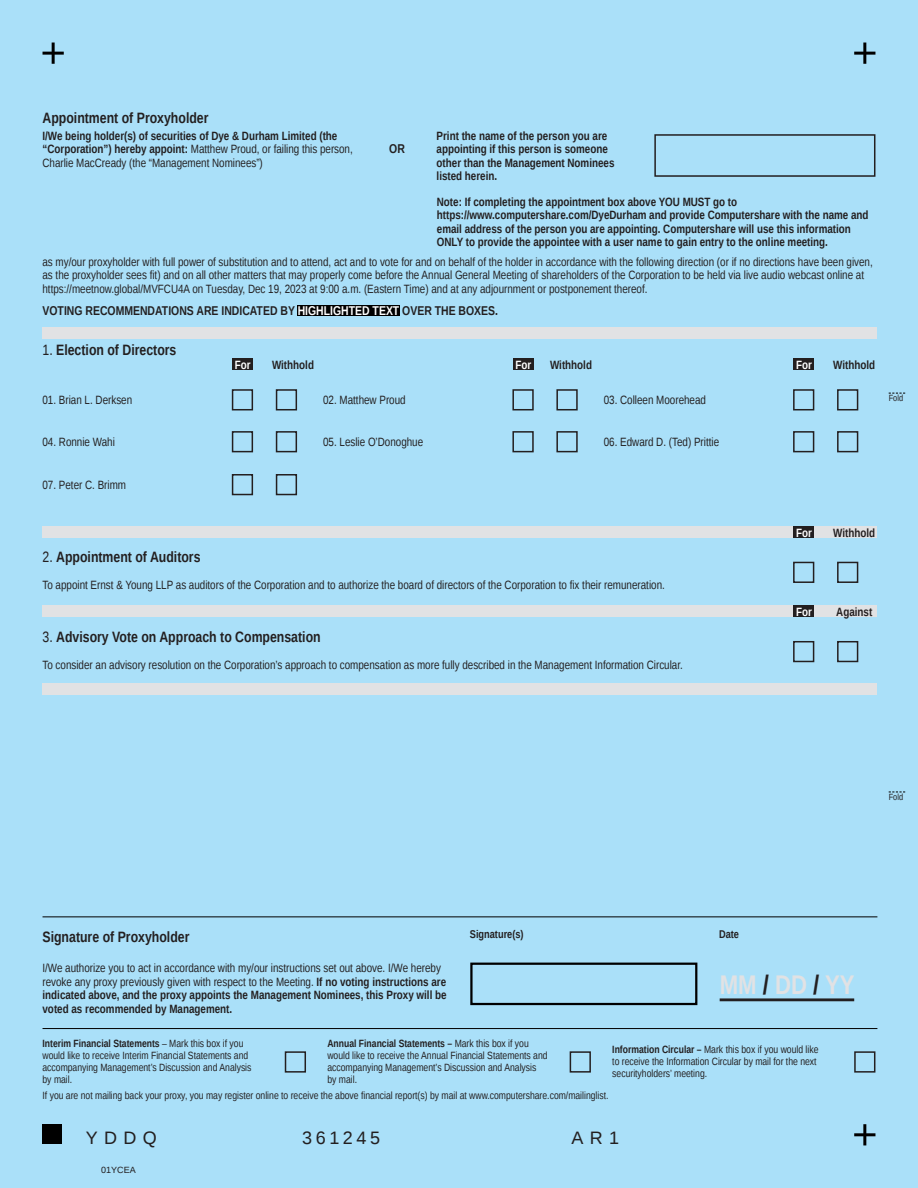
<style>
.page{position:relative;width:918px;height:1188px;background:#aae0f9}
.page>*{position:absolute;margin:0;border:0;box-sizing:border-box;transform-origin:0 0}
.t1{font:700 27px "Liberation Sans Narrow";color:#e1e2e4}
.t2{font:18px "Liberation Sans";letter-spacing:.275em;color:#231f20}
.t3{font:700 15px "Liberation Sans Narrow";color:#231f20}
.t4{font:700 12.75px "Liberation Sans Narrow";color:#231f20}
.t5{font:12px/13.5px "Liberation Sans Narrow";color:#231f20}
.t6{font:700 12px/13.5px "Liberation Sans Narrow";color:#231f20}
.t7{font:700 12px "Liberation Sans Narrow";color:#fff}
.t8{font:700 11.25px "Liberation Sans Narrow";color:#231f20}
.t9{font:10.5px/12px "Liberation Sans Narrow";color:#231f20}
.t10{font:9px "Liberation Sans Narrow";color:#231f20}
.t11{font:9px "Liberation Sans";color:#231f20}
.s1{font-weight:400}
.s2{color:#fff}
.s3{font-weight:700}
.s4{color:#231f20}
</style>
<div class="page">
<hr style="left:854px;top:52px;width:21px;height:3px;background:#000">
<hr style="left:863px;top:43px;width:3px;height:21px;background:#000">
<hr style="left:43px;top:52px;width:21px;height:3px;background:#000">
<hr style="left:52px;top:43px;width:3px;height:21px;background:#000">
<svg style="left:889px;top:393px;width:16px;height:1px"></svg>
<svg style="left:889px;top:792px;width:16px;height:1px"></svg>
<div style="left:43px;top:1124px;width:19px;height:20px;background:#000"></div>
<hr style="left:854px;top:1133px;width:21px;height:3px;background:#000">
<hr style="left:863px;top:1124px;width:3px;height:21px;background:#000">
<div style="left:285px;top:1051px;width:21px;height:22px;border:2px solid #231f20"></div>
<div style="left:570px;top:1051px;width:21px;height:22px;border:2px solid #231f20"></div>
<div style="left:470px;top:963px;width:227px;height:42px;border:2px solid #000"></div>
<hr style="left:720px;top:998px;width:134px;height:3px;background:#231f20">
<hr style="left:43px;top:917px;width:834px;height:1px;background:#000">
<hr style="left:43px;top:1028px;width:834px;height:1px;background:#000">
<div style="left:654px;top:134px;width:221px;height:43px;border:2px solid #231f20"></div>
<div style="left:854px;top:1051px;width:21px;height:22px;border:2px solid #231f20"></div>
<div style="left:298px;top:305px;width:102px;height:11px;background:#000"></div>
<div style="left:43px;top:327px;width:834px;height:12px;background:#e1e2e4"></div>
<div style="left:232px;top:389px;width:21px;height:21px;border:2px solid #231f20"></div>
<div style="left:232px;top:358px;width:21px;height:12px;background:#231f20"></div>
<div style="left:276px;top:389px;width:21px;height:21px;border:2px solid #231f20"></div>
<div style="left:232px;top:431px;width:21px;height:21px;border:2px solid #231f20"></div>
<div style="left:276px;top:431px;width:21px;height:21px;border:2px solid #231f20"></div>
<div style="left:512px;top:389px;width:22px;height:21px;border:2px solid #231f20"></div>
<div style="left:513px;top:358px;width:21px;height:12px;background:#231f20"></div>
<div style="left:556px;top:389px;width:22px;height:21px;border:2px solid #231f20"></div>
<div style="left:512px;top:431px;width:22px;height:21px;border:2px solid #231f20"></div>
<div style="left:556px;top:431px;width:22px;height:21px;border:2px solid #231f20"></div>
<div style="left:793px;top:389px;width:21px;height:21px;border:2px solid #231f20"></div>
<div style="left:794px;top:358px;width:20px;height:12px;background:#231f20"></div>
<div style="left:837px;top:389px;width:21px;height:21px;border:2px solid #231f20"></div>
<div style="left:793px;top:431px;width:21px;height:21px;border:2px solid #231f20"></div>
<div style="left:837px;top:431px;width:21px;height:21px;border:2px solid #231f20"></div>
<div style="left:232px;top:474px;width:21px;height:21px;border:2px solid #231f20"></div>
<div style="left:276px;top:474px;width:21px;height:21px;border:2px solid #231f20"></div>
<div style="left:43px;top:526px;width:834px;height:12px;background:#e1e2e4"></div>
<div style="left:793px;top:562px;width:21px;height:21px;border:2px solid #231f20"></div>
<div style="left:794px;top:526px;width:20px;height:12px;background:#231f20"></div>
<div style="left:837px;top:562px;width:21px;height:21px;border:2px solid #231f20"></div>
<div style="left:43px;top:606px;width:834px;height:11px;background:#e1e2e4"></div>
<div style="left:793px;top:641px;width:21px;height:21px;border:2px solid #231f20"></div>
<div style="left:794px;top:606px;width:20px;height:11px;background:#231f20"></div>
<div style="left:837px;top:641px;width:21px;height:21px;border:2px solid #231f20"></div>
<div style="left:43px;top:683px;width:834px;height:12px;background:#e1e2e4"></div>
<p class="t3" style="left:43px;top:108px;width:168px">Appointment of Proxyholder</p>
<p class="t6" style="left:43px;top:129px;width:312px">I/We being holder(s) of securities of Dye &amp; Durham Limited (the “Corporation”) hereby appoint: <span class="s1">Matthew Proud, or failing this person,<br>Charlie MacCready (the “Management Nominees”)</span></p>
<p class="t4" style="left:389px;top:140px;width:17px">OR</p>
<p class="t6" style="left:437px;top:129px;width:179px">Print the name of the person you are appointing if this person is someone other than the Management Nominees listed herein.</p>
<p class="t6" style="left:437px;top:194px;width:433px">Note: If completing the appointment box above YOU MUST go to https://www.computershare.com/DyeDurham and provide Computershare with the name and email address of the person you are appointing. Computershare will use this information ONLY to provide the appointee with a user name to gain entry to the online meeting.</p>
<p class="t5" style="left:43px;top:255px;width:832px">as my/our proxyholder with full power of substitution and to attend, act and to vote for and on behalf of the holder in accordance with the following direction (or if no directions have been given, as the proxyholder sees fit) and on all other matters that may properly come before the Annual General Meeting of shareholders of the Corporation to be held via live audio webcast online at https://meetnow.global/MVFCU4A on Tuesday, Dec 19, 2023 at 9:00 a.m. (Eastern Time) and at any adjournment or postponement thereof.</p>
<p class="t4" style="left:43px;top:302px;width:457px">VOTING RECOMMENDATIONS ARE INDICATED BY <span class="s2">HIGHLIGHTED TEXT</span> OVER THE BOXES.</p>
<p class="t3" style="left:43px;top:339px;width:135px"><span class="s1">1.</span> Election of Directors</p>
<p class="t5" style="left:43px;top:394px;width:91px">01. Brian L. Derksen</p>
<p class="t5" style="left:43px;top:436px;width:74px">04. Ronnie Wahi</p>
<p class="t5" style="left:43px;top:479px;width:85px">07. Peter C. Brimm</p>
<p class="t7" style="left:235px;top:356px;width:17px">For</p>
<p class="t6" style="left:272px;top:357px;width:44px">Withhold</p>
<p class="t5" style="left:323px;top:394px;width:84px">02. Matthew Proud</p>
<p class="t5" style="left:323px;top:436px;width:102px">05. Leslie O’Donoghue</p>
<p class="t7" style="left:515px;top:356px;width:17px">For</p>
<p class="t6" style="left:550px;top:357px;width:44px">Withhold</p>
<p class="t5" style="left:604px;top:394px;width:104px">03. Colleen Moorehead</p>
<p class="t5" style="left:604px;top:436px;width:117px">06. Edward D. (Ted) Prittie</p>
<p class="t7" style="left:796px;top:356px;width:17px">For</p>
<p class="t6" style="left:833px;top:357px;width:44px">Withhold</p>
<p class="t10" style="left:889px;top:393px;width:16px">Fold</p>
<p class="t3" style="left:43px;top:547px;width:160px"><span class="s1">2.</span> Appointment of Auditors</p>
<p class="t5" style="left:43px;top:579px;width:624px">To appoint Ernst &amp; Young LLP as auditors of the Corporation and to authorize the board of directors of the Corporation to fix their remuneration.</p>
<p class="t3" style="left:43px;top:626px;width:280px"><span class="s1">3.</span> Advisory Vote on Approach to Compensation</p>
<p class="t5" style="left:43px;top:658px;width:642px">To consider an advisory resolution on the Corporation’s approach to compensation as more fully described in the Management Information Circular.</p>
<p class="t7" style="left:796px;top:524px;width:17px">For</p>
<p class="t6" style="left:833px;top:525px;width:44px">Withhold</p>
<p class="t7" style="left:796px;top:603px;width:17px">For</p>
<p class="t6" style="left:836px;top:605px;width:38px">Against</p>
<p class="t10" style="left:889px;top:792px;width:16px">Fold</p>
<p class="t8" style="left:470px;top:926px;width:55px">Signature(s)</p>
<p class="t8" style="left:719px;top:926px;width:21px">Date</p>
<p class="t3" style="left:43px;top:927px;width:148px">Signature of Proxyholder</p>
<p class="t5" style="left:43px;top:962px;width:406px">I/We authorize you to act in accordance with my/our instructions set out above. I/We hereby revoke any proxy previously given with respect to the Meeting. <span class="s3">If no voting instructions are indicated above, and the proxy appoints the Management Nominees, this Proxy will be voted as recommended by Management.</span></p>
<p class="t1" style="left:720px;top:966px;width:136px">MM <span class="s4">/</span> DD <span class="s4">/</span> YY</p>
<p class="t9" style="left:43px;top:1038px;width:211px"><span class="s3">Interim Financial Statements</span> – Mark this box if you would like to receive Interim Financial Statements and accompanying Management’s Discussion and Analysis by mail.</p>
<p class="t9" style="left:327px;top:1038px;width:222px"><span class="s3">Annual Financial Statements –</span> Mark this box if you would like to receive the Annual Financial Statements and accompanying Management’s Discussion and Analysis by mail.</p>
<p class="t9" style="left:43px;top:1090px;width:568px">If you are not mailing back your proxy, you may register online to receive the above financial report(s) by mail at www.computershare.com/mailinglist.</p>
<p class="t9" style="left:612px;top:1044px;width:208px"><span class="s3">Information Circular –</span> Mark this box if you would like to receive the Information Circular by mail for the next securityholders’ meeting.</p>
<p class="t2" style="left:86px;top:1128px;width:72px">YDDQ</p>
<p class="t11" style="left:101px;top:1165px;width:36px">01YCEA</p>
<p class="t2" style="left:302px;top:1128px;width:80px">361245</p>
<p class="t2" style="left:571px;top:1128px;width:49px">AR1</p>
</div>
